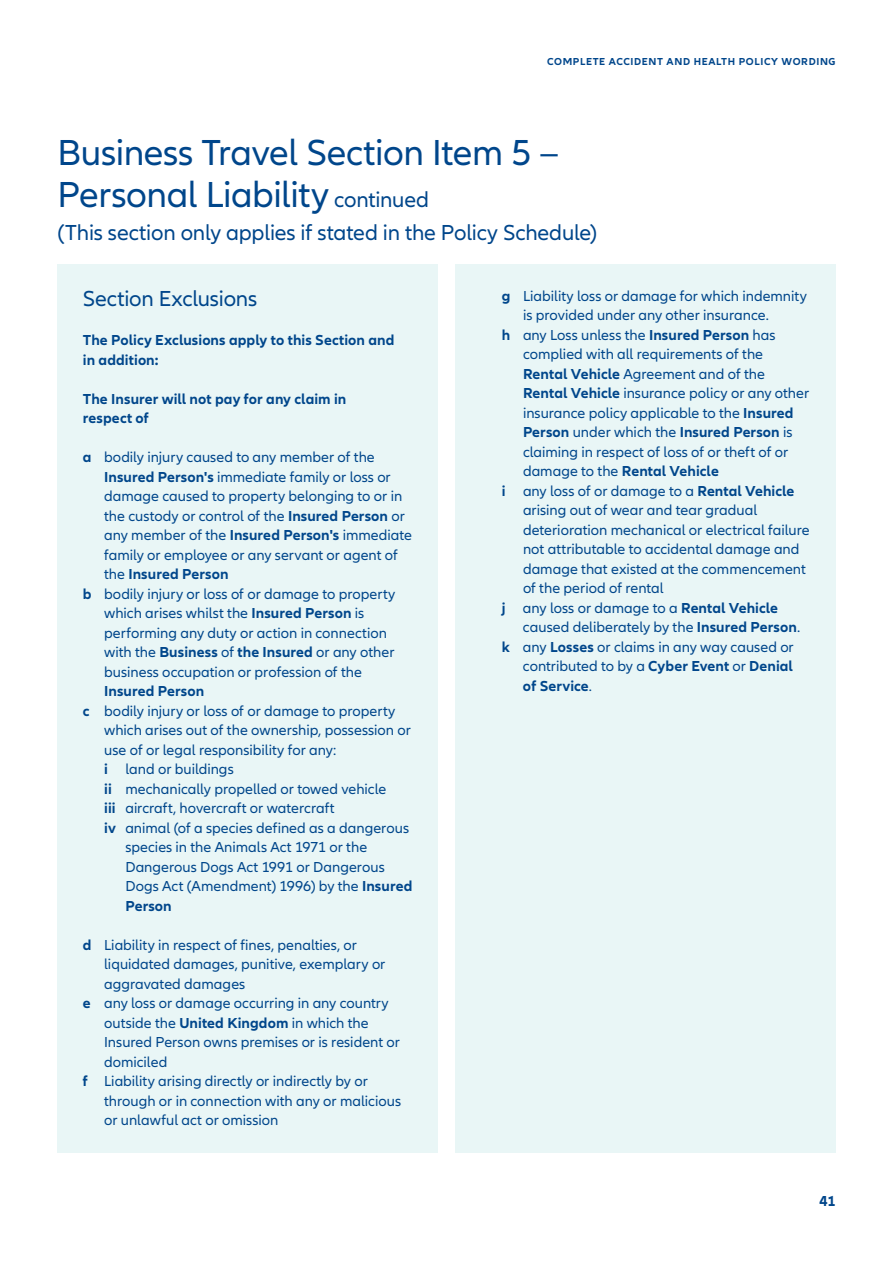
<style>
.page{position:relative;width:893px;height:1263px;background:#fff}
.page>*{position:absolute;margin:0;border:0;box-sizing:border-box;transform-origin:0 0}
.t1{font:37.5px/42px "Allianz Neo";letter-spacing:-.01em;color:#00468b}
.t2{font:22.5px "Allianz Neo";letter-spacing:-.005em;color:#00468b}
.t3{font:15px "Allianz Neo";color:#00468b}
.t4{font:700 15px/19.5px "Allianz Neo";letter-spacing:.005em;color:#00468b}
.t5{font:700 10.5px "Allianz Neo";letter-spacing:.06em;color:#00468b}
.s1{font-size:22.5px}
.s2{font-weight:700}
.s3{font-weight:400}
</style>
<div class="page">
<div style="left:57px;top:264px;width:381px;height:888px;background:#e9f6f6"></div>
<div style="left:455px;top:264px;width:381px;height:888px;background:#e9f6f6"></div>
<p class="t5" style="left:547px;top:56px;width:290px">COMPLETE ACCIDENT AND HEALTH POLICY WORDING</p>
<h1 class="t1" style="left:57px;top:133px;width:503px">Business Travel Section Item 5 –<br>Personal Liability <span class="s1">continued</span></h1>
<h2 class="t2" style="left:57px;top:220px;width:541px">(This section only applies if stated in the Policy Schedule)</h2>
<h2 class="t2" style="left:83px;top:286px;width:176px">Section Exclusions</h2>
<p class="t4" style="left:83px;top:331px;width:313px">The Policy Exclusions apply to this Section and in addition:</p>
<p class="t4" style="left:83px;top:389px;width:265px">The Insurer will not pay for any claim in respect of</p>
<p class="t3" style="left:83px;top:449px;width:293px"><span class="s2">a</span> bodily injury caused to any member of the</p>
<p class="t3" style="left:104px;top:468px;width:288px"><span class="s2">Insured Person's</span> immediate family or loss or</p>
<p class="t3" style="left:104px;top:488px;width:300px">damage caused to property belonging to or in</p>
<p class="t3" style="left:104px;top:507px;width:302px">the custody or control of the <span class="s2">Insured Person</span> or</p>
<p class="t3" style="left:104px;top:527px;width:309px">any member of the <span class="s2">Insured Person's</span> immediate</p>
<p class="t3" style="left:104px;top:546px;width:295px">family or employee or any servant or agent of</p>
<p class="t4" style="left:104px;top:565px;width:126px"><span class="s3">the</span> Insured Person</p>
<p class="t3" style="left:83px;top:585px;width:314px"><span class="s2">b</span> bodily injury or loss of or damage to property</p>
<p class="t3" style="left:104px;top:605px;width:262px">which arises whilst the <span class="s2">Insured Person</span> is</p>
<p class="t3" style="left:104px;top:624px;width:284px">performing any duty or action in connection</p>
<p class="t3" style="left:104px;top:644px;width:292px">with the <span class="s2">Business</span> of <span class="s2">the Insured</span> or any other</p>
<p class="t3" style="left:104px;top:663px;width:259px">business occupation or profession of the</p>
<p class="t4" style="left:104px;top:682px;width:102px">Insured Person</p>
<p class="t3" style="left:83px;top:702px;width:314px"><span class="s2">c</span> bodily injury or loss of or damage to property</p>
<p class="t3" style="left:104px;top:722px;width:308px">which arises out of the ownership, possession or</p>
<p class="t3" style="left:104px;top:741px;width:234px">use of or legal responsibility for any:</p>
<p class="t3" style="left:104px;top:761px;width:131px"><span class="s2">i</span> land or buildings</p>
<p class="t3" style="left:104px;top:780px;width:284px"><span class="s2">ii</span> mechanically propelled or towed vehicle</p>
<p class="t3" style="left:104px;top:800px;width:232px"><span class="s2">iii</span> aircraft, hovercraft or watercraft</p>
<p class="t3" style="left:104px;top:819px;width:306px"><span class="s2">iv</span> animal (of a species defined as a dangerous</p>
<p class="t3" style="left:125px;top:839px;width:243px">species in the Animals Act 1971 or the</p>
<p class="t3" style="left:125px;top:858px;width:261px">Dangerous Dogs Act 1991 or Dangerous</p>
<p class="t3" style="left:125px;top:878px;width:288px">Dogs Act (Amendment) 1996) by the <span class="s2">Insured</span></p>
<p class="t4" style="left:125px;top:896px;width:48px">Person</p>
<p class="t3" style="left:83px;top:936px;width:276px"><span class="s2">d</span> Liability in respect of fines, penalties, or</p>
<p class="t3" style="left:104px;top:956px;width:283px">liquidated damages, punitive, exemplary or</p>
<p class="t3" style="left:104px;top:975px;width:143px">aggravated damages</p>
<p class="t3" style="left:83px;top:995px;width:307px"><span class="s2">e</span> any loss or damage occurring in any country</p>
<p class="t3" style="left:104px;top:1014px;width:266px">outside the <span class="s2">United Kingdom</span> in which the</p>
<p class="t3" style="left:104px;top:1034px;width:297px">Insured Person owns premises or is resident or</p>
<p class="t3" style="left:104px;top:1053px;width:65px">domiciled</p>
<p class="t3" style="left:83px;top:1073px;width:286px"><span class="s2">f</span> Liability arising directly or indirectly by or</p>
<p class="t3" style="left:104px;top:1092px;width:299px">through or in connection with any or malicious</p>
<p class="t3" style="left:104px;top:1112px;width:176px">or unlawful act or omission</p>
<p class="t3" style="left:502px;top:287px;width:307px"><span class="s2">g</span> Liability loss or damage for which indemnity</p>
<p class="t3" style="left:523px;top:307px;width:247px">is provided under any other insurance.</p>
<p class="t3" style="left:502px;top:326px;width:275px"><span class="s2">h</span> any Loss unless the <span class="s2">Insured Person</span> has</p>
<p class="t3" style="left:523px;top:346px;width:242px">complied with all requirements of the</p>
<p class="t3" style="left:523px;top:365px;width:244px"><span class="s2">Rental Vehicle</span> Agreement and of the</p>
<p class="t3" style="left:523px;top:385px;width:288px"><span class="s2">Rental Vehicle</span> insurance policy or any other</p>
<p class="t3" style="left:523px;top:404px;width:272px">insurance policy applicable to the <span class="s2">Insured</span></p>
<p class="t4" style="left:523px;top:423px;width:271px">Person <span class="s3">under which the</span> Insured Person <span class="s3">is</span></p>
<p class="t3" style="left:523px;top:443px;width:267px">claiming in respect of loss of or theft of or</p>
<p class="t4" style="left:523px;top:462px;width:197px"><span class="s3">damage to the</span> Rental Vehicle</p>
<p class="t3" style="left:502px;top:482px;width:294px"><span class="s2">i</span> any loss of or damage to a <span class="s2">Rental Vehicle</span></p>
<p class="t3" style="left:523px;top:502px;width:236px">arising out of wear and tear gradual</p>
<p class="t3" style="left:523px;top:521px;width:288px">deterioration mechanical or electrical failure</p>
<p class="t3" style="left:523px;top:541px;width:278px">not attributable to accidental damage and</p>
<p class="t3" style="left:523px;top:560px;width:284px">damage that existed at the commencement</p>
<p class="t3" style="left:523px;top:580px;width:142px">of the period of rental</p>
<p class="t3" style="left:502px;top:599px;width:278px"><span class="s2">j</span> any loss or damage to a <span class="s2">Rental Vehicle</span></p>
<p class="t3" style="left:523px;top:619px;width:279px">caused deliberately by the <span class="s2">Insured Person</span>.</p>
<p class="t3" style="left:502px;top:638px;width:294px"><span class="s2">k</span> any <span class="s2">Losses</span> or claims in any way caused or</p>
<p class="t3" style="left:523px;top:658px;width:271px">contributed to by a <span class="s2">Cyber Event</span> or <span class="s2">Denial</span></p>
<p class="t4" style="left:523px;top:676px;width:71px">of Service<span class="s3">.</span></p>
<p class="t4" style="left:819px;top:1192px;width:18px">41</p>
</div>
